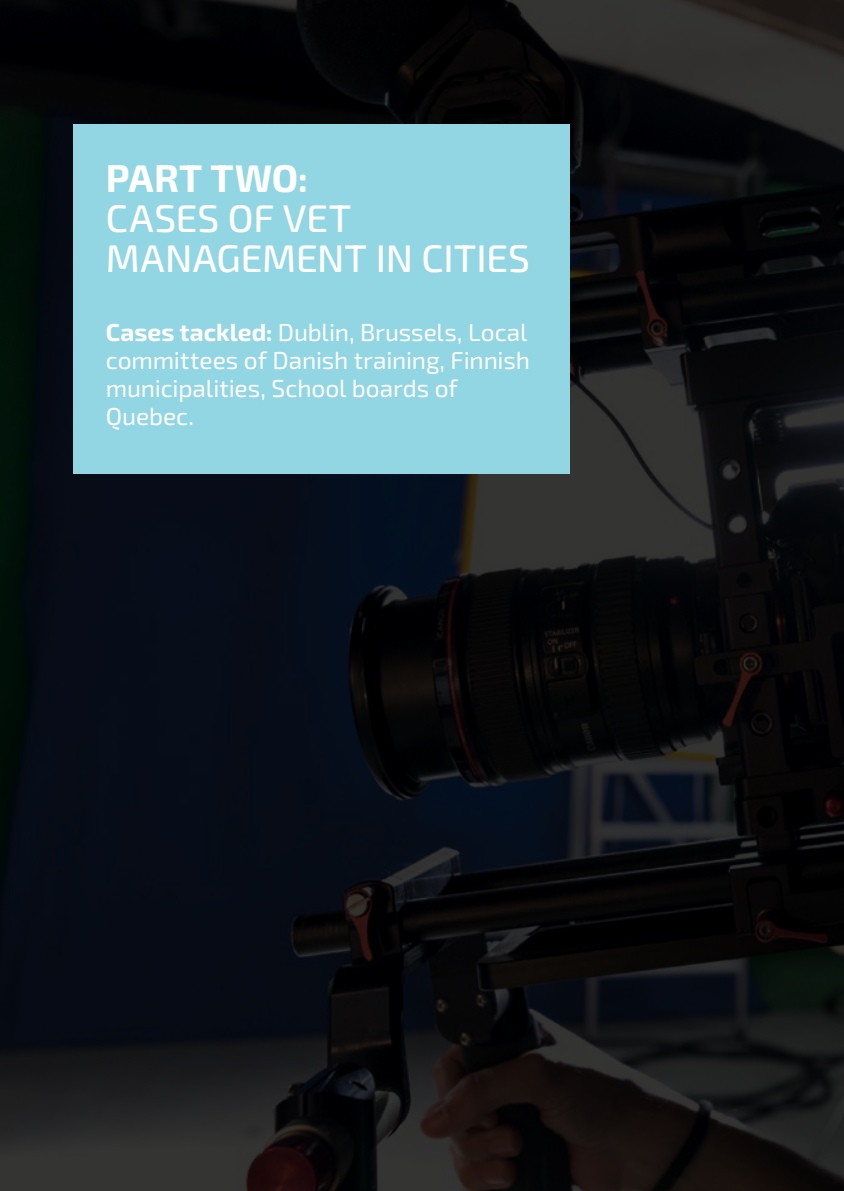
<style>
.page{position:relative;width:844px;height:1191px;background:#fff}
.page>*{position:absolute;margin:0;border:0;box-sizing:border-box;transform-origin:0 0}
.t1{font:500 38.5px/40.2px "Exo 2";color:#fff}
.t2{font:700 38.5px "Exo 2";letter-spacing:.005em;color:#fff}
.t3{font:24.5px/28px "Exo 2";letter-spacing:-.005em;color:#fff}
.s1{font-weight:700}
</style>
<div class="page">
<img style="left:0;top:0;width:843px;height:1191px">
<div style="left:73px;top:124px;width:496px;height:349px;background:#92d6e3"></div>
<h1 class="t2" style="left:106px;top:151px;width:203px">PART TWO:</h1>
<h1 class="t1" style="left:106px;top:197px;width:425px">CASES OF VET<br>MANAGEMENT IN CITIES</h1>
<p class="t3" style="left:106px;top:317px;width:425px"><span class="s1">Cases tackled:</span> Dublin, Brussels, Local committees of Danish training, Finnish municipalities, School boards of<br>Quebec.</p>
</div>
